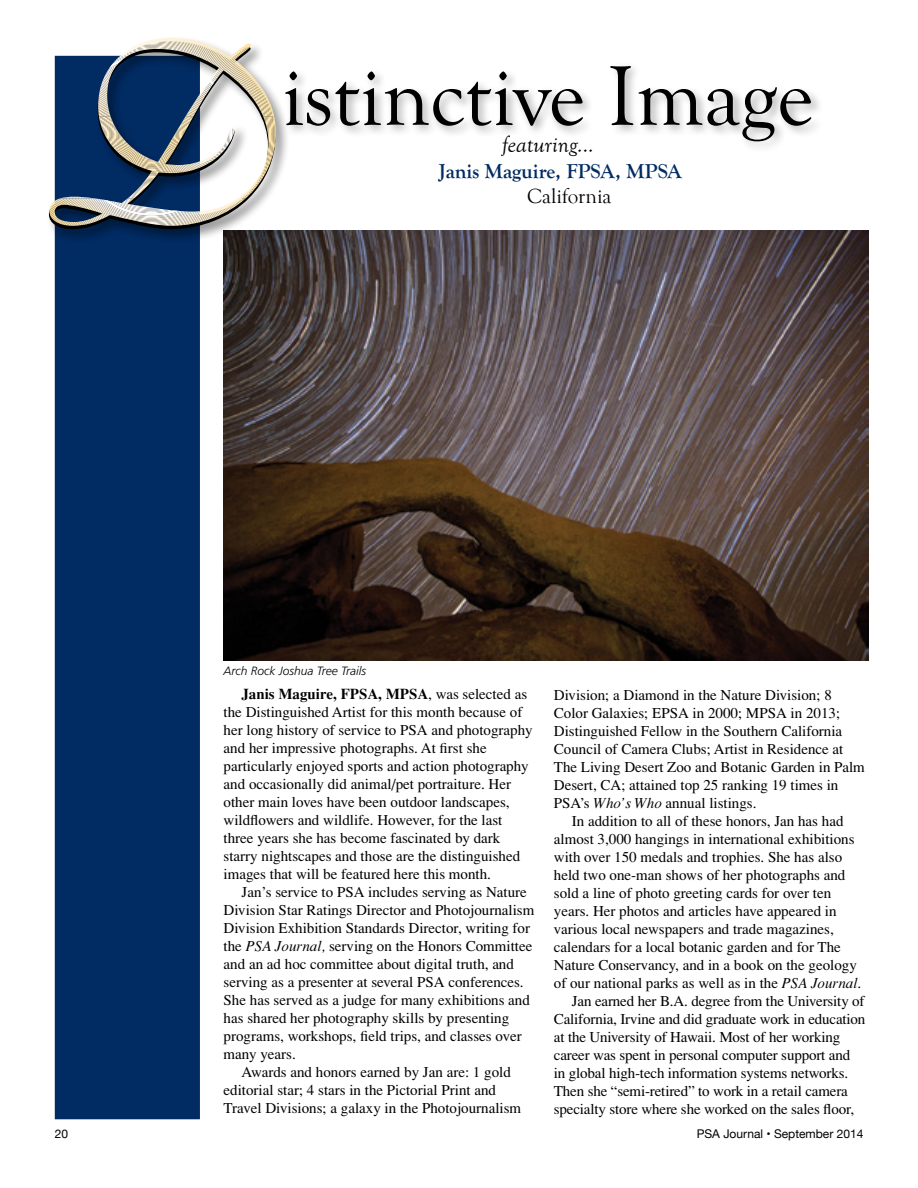
<style>
.page{position:relative;width:918px;height:1188px;background:#fff}
.page>*{position:absolute;margin:0;border:0;box-sizing:border-box;transform-origin:0 0}
.t1{font:87px "Goudy Old Style T";color:#000}
.t2{font:italic 24px "Goudy Old Style T";color:#000}
.t3{font:700 21px "Goudy Old Style T";color:#002b63}
.t4{font:21px "Goudy Old Style T";color:#000}
.t5{font:15px/18px "Times";color:#000}
.t6{font:12px "Helvetica Neue";color:#000}
.t7{font:italic 300 12px "Frutiger";color:#000}
.s1{font-weight:700}
.s2{font-style:italic}
</style>
<div class="page">
<div style="left:55px;top:56px;width:145px;height:1063px;background:#002b63;border:2px solid #002b63"></div>
<div style="left:283px;top:63px;width:541px;height:90px;background:#000;opacity:.3"></div>
<div style="left:47px;top:36px;width:243px;height:207px;background:#000;opacity:.4"></div>
<svg style="left:49px;top:38px;width:227px;height:191px"></svg>
<img style="left:224px;top:230px;width:645px;height:431px">
<h1 class="t1" style="left:281px;top:48px;width:534px">istinctive Image</h1>
<h2 class="t2" style="left:502px;top:131px;width:93px">featuring...</h2>
<h3 class="t3" style="left:439px;top:159px;width:245px">Janis Maguire, FPSA, MPSA</h3>
<h3 class="t4" style="left:527px;top:185px;width:86px">California</h3>
<p class="t7" style="left:224px;top:664px;width:144px">Arch Rock Joshua Tree Trails</p>
<p class="t5" style="left:224px;top:685px;width:311px;text-indent:18px"><span class="s1">Janis Maguire, FPSA, MPSA</span>, was selected as the Distinguished Artist for this month because of her long history of service to PSA and photography and her impressive photographs. At first she particularly enjoyed sports and action photography and occasionally did animal/pet portraiture. Her other main loves have been outdoor landscapes, wildflowers and wildlife. However, for the last three years she has become fascinated by dark starry nightscapes and those are the distinguished images that will be featured here this month.</p>
<p class="t5" style="left:242px;top:883px;width:287px">Jan’s service to PSA includes serving as Nature</p>
<p class="t5" style="left:224px;top:901px;width:312px">Division Star Ratings Director and Photojournalism</p>
<p class="t5" style="left:224px;top:919px;width:308px">Division Exhibition Standards Director, writing for</p>
<p class="t5" style="left:224px;top:937px;width:310px">the <span class="s2">PSA Journal,</span> serving on the Honors Committee</p>
<p class="t5" style="left:224px;top:955px;width:292px">and an ad hoc committee about digital truth, and</p>
<p class="t5" style="left:224px;top:973px;width:302px">serving as a presenter at several PSA conferences.</p>
<p class="t5" style="left:224px;top:991px;width:308px">She has served as a judge for many exhibitions and</p>
<p class="t5" style="left:224px;top:1009px;width:287px">has shared her photography skills by presenting</p>
<p class="t5" style="left:224px;top:1027px;width:300px">programs, workshops, field trips, and classes over</p>
<p class="t5" style="left:224px;top:1045px;width:74px">many years.</p>
<p class="t5" style="left:242px;top:1063px;width:271px">Awards and honors earned by Jan are: 1 gold</p>
<p class="t5" style="left:224px;top:1081px;width:274px">editorial star; 4 stars in the Pictorial Print and</p>
<p class="t5" style="left:224px;top:1099px;width:299px">Travel Divisions; a galaxy in the Photojournalism</p>
<p class="t5" style="left:554px;top:686px;width:313px">Division; a Diamond in the Nature Division; 8<br>Color Galaxies; EPSA in 2000; MPSA in 2013; Distinguished Fellow in the Southern California Council of Camera Clubs; Artist in Residence at The Living Desert Zoo and Botanic Garden in Palm Desert, CA; attained top 25 ranking 19 times in PSA’s <span class="s2">Who’s Who</span> annual listings.</p>
<p class="t5" style="left:572px;top:812px;width:273px">In addition to all of these honors, Jan has had</p>
<p class="t5" style="left:554px;top:830px;width:302px">almost 3,000 hangings in international exhibitions</p>
<p class="t5" style="left:554px;top:848px;width:290px">with over 150 medals and trophies. She has also</p>
<p class="t5" style="left:554px;top:866px;width:293px">held two one-man shows of her photographs and</p>
<p class="t5" style="left:554px;top:884px;width:279px">sold a line of photo greeting cards for over ten</p>
<p class="t5" style="left:554px;top:902px;width:284px">years. Her photos and articles have appeared in</p>
<p class="t5" style="left:554px;top:920px;width:281px">various local newspapers and trade magazines,</p>
<p class="t5" style="left:554px;top:938px;width:289px">calendars for a local botanic garden and for The</p>
<p class="t5" style="left:554px;top:956px;width:304px">Nature Conservancy, and in a book on the geology</p>
<p class="t5" style="left:554px;top:974px;width:309px">of our national parks as well as in the <span class="s2">PSA Journal</span>.</p>
<p class="t5" style="left:572px;top:992px;width:294px">Jan earned her B.A. degree from the University of</p>
<p class="t5" style="left:554px;top:1010px;width:313px">California, Irvine and did graduate work in education</p>
<p class="t5" style="left:554px;top:1028px;width:288px">at the University of Hawaii. Most of her working</p>
<p class="t5" style="left:554px;top:1046px;width:298px">career was spent in personal computer support and</p>
<p class="t5" style="left:554px;top:1064px;width:296px">in global high-tech information systems networks.</p>
<p class="t5" style="left:554px;top:1082px;width:296px">Then she “semi-retired” to work in a retail camera</p>
<p class="t5" style="left:554px;top:1100px;width:302px">specialty store where she worked on the sales floor,</p>
<p class="t6" style="left:55px;top:1125px;width:15px">20</p>
<p class="t6" style="left:697px;top:1125px;width:168px">PSA Journal • September 2014</p>
</div>
